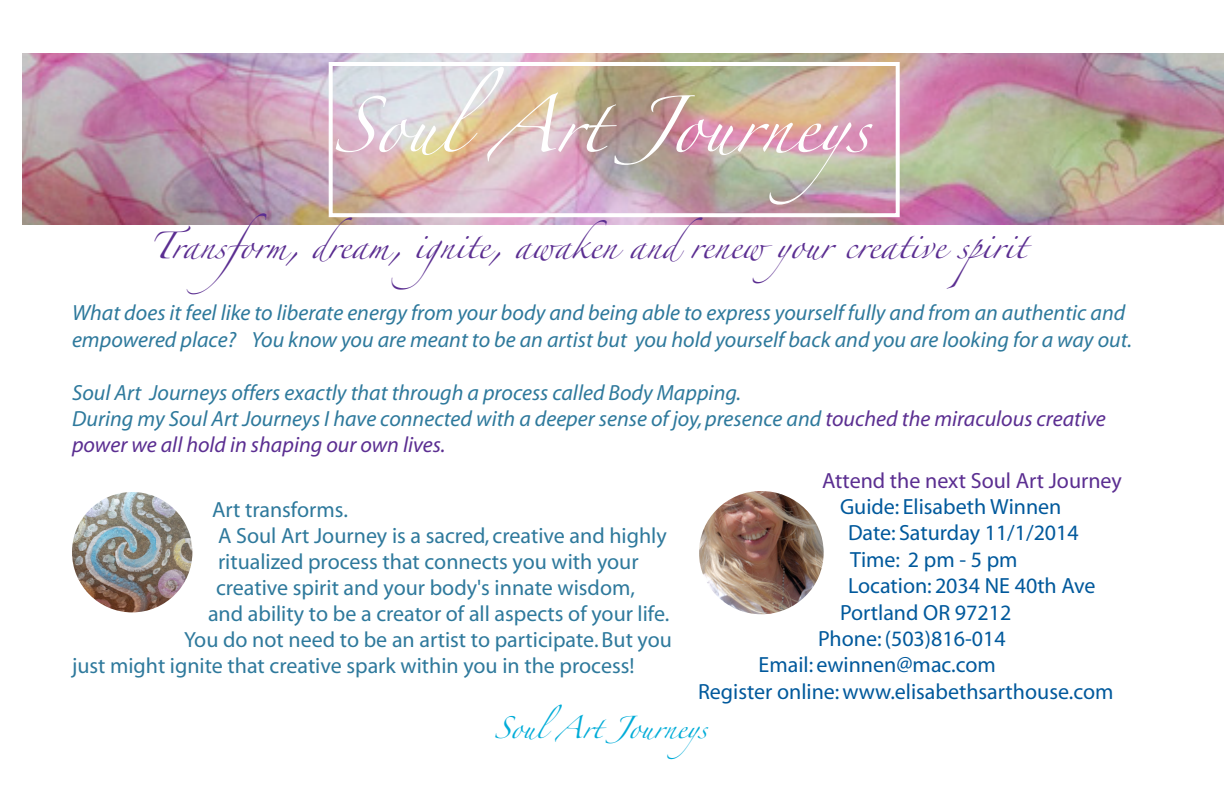
<style>
.page{position:relative;width:1224px;height:792px;background:#fff}
.page>*{position:absolute;margin:0;border:0;box-sizing:border-box;transform-origin:0 0}
.t1{font:50.4px "Zapfino";color:#fff}
.t2{font:24px "Zapfino";color:#5b2e91}
.t3{font:italic 22px/26.4px "Myriad";color:#2e799c}
.t4{font:22px "Myriad";color:#2e799c}
.t5{font:22px "Myriad";color:#01599c}
.t6{font:22px "Myriad";color:#5b2e91}
.t7{font:20px "Zapfino";color:#00acd8}
.s1{color:#5b2e91}
</style>
<div class="page">
<img style="left:23px;top:54px;width:1201px;height:170px">
<div style="left:329px;top:62px;width:571px;height:155px;border:4px solid #fff"></div>
<img style="left:72px;top:492px;width:120px;height:120px;border-radius:60px">
<img style="left:699px;top:491px;width:125px;height:123px">
<p class="t1" style="left:333px;top:104px;width:569px">SoulArt Journeys</p>
<p class="t2" style="left:149px;top:236px;width:879px">Transform, dream, ignite, awaken andrenew your creative spirit</p>
<p class="t3" style="left:72px;top:301px;width:1062px">What does it feel like to liberate energy from your body and being able to express yourself fully and from an authentic and empowered place? You know you are meant to be an artist but you hold yourself back and you are looking for a way out.</p>
<p class="t3" style="left:72px;top:380px;width:671px">Soul Art Journeys offers exactly that through a process called Body Mapping.</p>
<p class="t3" style="left:72px;top:406px;width:1035px">During my Soul Art Journeys I have connected with a deeper sense of joy, presence and <span class="s1">touched the miraculous creative power we all hold in shaping our own lives.</span></p>
<p class="t6" style="left:822px;top:469px;width:301px">Attend the next Soul Art Journey</p>
<p class="t5" style="left:840px;top:496px;width:223px">Guide: Elisabeth Winnen</p>
<p class="t5" style="left:848px;top:522px;width:232px">Date: Saturday 11/1/2014</p>
<p class="t5" style="left:850px;top:549px;width:169px">Time: 2 pm - 5 pm</p>
<p class="t5" style="left:848px;top:575px;width:249px">Location: 2034 NE 40th Ave</p>
<p class="t5" style="left:840px;top:601px;width:173px">Portland OR 97212</p>
<p class="t5" style="left:818px;top:628px;width:189px">Phone: (503)816-014</p>
<p class="t5" style="left:759px;top:654px;width:239px">Email: ewinnen@mac.com</p>
<p class="t5" style="left:698px;top:681px;width:417px">Register online: www.elisabethsarthouse.com</p>
<p class="t4" style="left:212px;top:499px;width:137px">Art transforms.</p>
<p class="t4" style="left:218px;top:525px;width:450px">A Soul Art Journey is a sacred, creative and highly</p>
<p class="t4" style="left:218px;top:551px;width:422px">ritualized process that connects you with your</p>
<p class="t4" style="left:216px;top:577px;width:421px">creative spirit and your body's innate wisdom,</p>
<p class="t4" style="left:208px;top:603px;width:463px">and ability to be a creator of all aspects of your life.</p>
<p class="t4" style="left:184px;top:629px;width:489px">You do not need to be an artist to participate. But you</p>
<p class="t4" style="left:72px;top:655px;width:564px">just might ignite that creative spark within you in the process!</p>
<p class="t7" style="left:494px;top:719px;width:227px">SoulArt Journeys</p>
</div>
